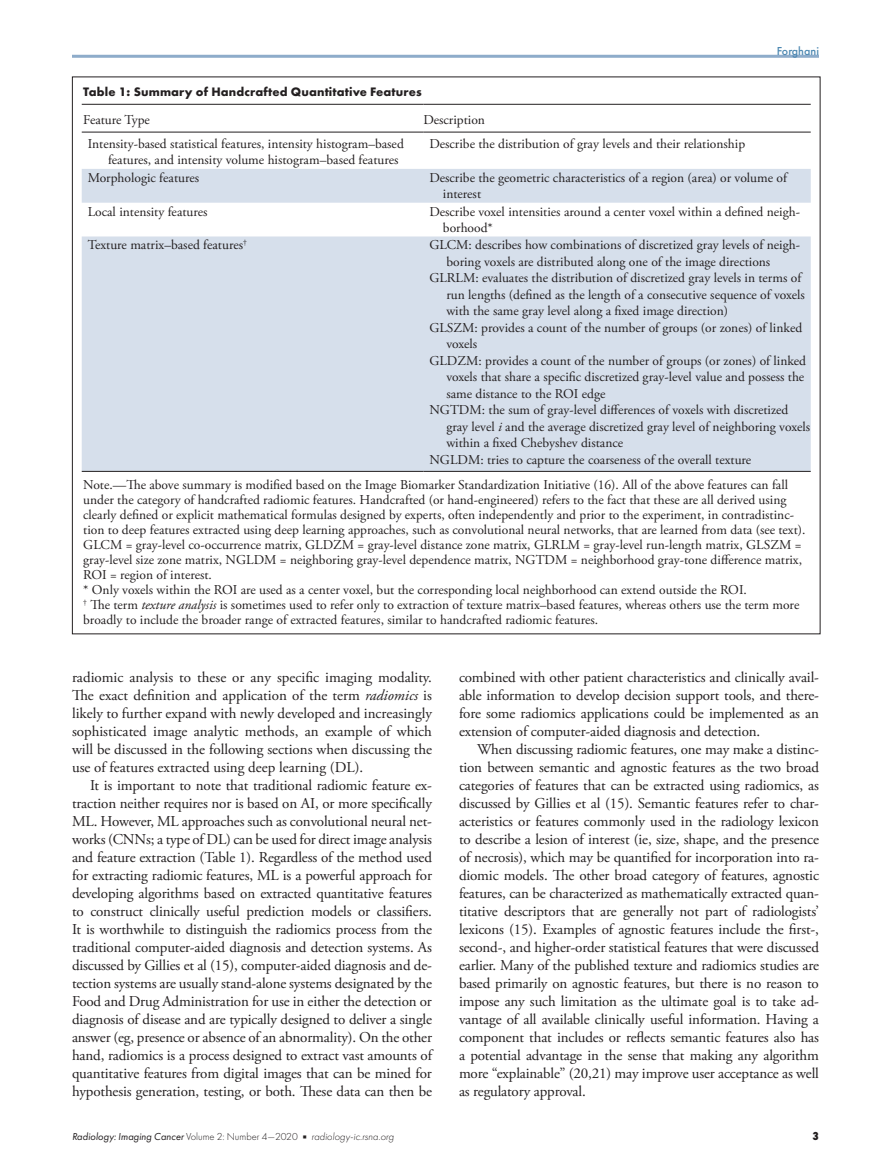
<style>
.page{position:relative;width:891px;height:1175px;background:#fff}
.page>*{position:absolute;margin:0;border:0;box-sizing:border-box;transform-origin:0 0}
.t1{font:15px/18px "Adobe Garamond Pro";letter-spacing:-.01em;color:#231f20;text-align:justify}
.t2{font:13.5px/15px "Adobe Garamond Pro";color:#231f20}
.t3{font:700 12.75px "Futura PT";letter-spacing:.01em;color:#231f20}
.t4{font:500 12px "Futura PT";color:#4b87b1}
.t5{font:800 12px "Futura PT Cond";color:#231f20}
.t6{font:italic 10.5px "Futura PT";color:#231f20}
.s1{font-style:italic}
.s2{font-weight:300;font-style:normal}
.s3{font-family:"Universal Newswith Comm Pi";font-style:normal;font-size:6px}
.s4{font-weight:300}
</style>
<div class="page">
<hr style="left:72px;top:55px;width:747px;height:3px;background:#8eacca">
<svg style="left:82px;top:169px;width:729px;height:302px;background:#dae2ed"></svg>
<hr style="left:82px;top:104px;width:341px;height:1px;background:#231f20">
<hr style="left:423px;top:104px;width:388px;height:1px;background:#231f20">
<hr style="left:82px;top:471px;width:341px;height:1px;background:#231f20">
<hr style="left:423px;top:471px;width:388px;height:1px;background:#231f20">
<hr style="left:82px;top:132px;width:341px;height:1px;background:#231f20">
<hr style="left:423px;top:132px;width:388px;height:1px;background:#231f20">
<p class="t4" style="left:777px;top:44px;width:44px">Forghani</p>
<p class="t3" style="left:83px;top:83px;width:340px">Table 1: Summary of Handcrafted Quantitative Features</p>
<p class="t2" style="left:83px;top:112px;width:68px">Feature Type</p>
<p class="t2" style="left:423px;top:112px;width:63px">Description</p>
<p class="t2" style="left:108px;top:136px;width:297px;line-height:16.5px;text-indent:-20px">Intensity-based statistical features, intensity histogram–based features, and intensity volume histogram–based features</p>
<p class="t2" style="left:429px;top:137px;width:317px">Describe the distribution of gray levels and their relationship</p>
<p class="t2" style="left:88px;top:170px;width:113px">Morphologic features</p>
<p class="t2" style="left:443px;top:170px;width:346px;line-height:16.5px;text-indent:-14px">Describe the geometric characteristics of a region (area) or volume of interest</p>
<p class="t2" style="left:88px;top:204px;width:121px">Local intensity features</p>
<p class="t2" style="left:443px;top:203px;width:359px;line-height:16.5px;text-indent:-14px">Describe voxel intensities around a center voxel within a defined neigh&shy;borhood*</p>
<p class="t2" style="left:88px;top:238px;width:161px">Texture matrix–based features<sup>†</sup></p>
<p class="t2" style="left:429px;top:238px;width:372px">GLCM: describes how combinations of discretized gray levels of neigh-</p>
<p class="t2" style="left:446px;top:254px;width:325px">boring voxels are distributed along one of the image directions</p>
<p class="t2" style="left:429px;top:271px;width:373px">GLRLM: evaluates the distribution of discretized gray levels in terms of</p>
<p class="t2" style="left:446px;top:287px;width:360px">run lengths (defined as the length of a consecutive sequence of voxels</p>
<p class="t2" style="left:446px;top:304px;width:283px">with the same gray level along a fixed image direction)</p>
<p class="t2" style="left:429px;top:320px;width:374px">GLSZM: provides a count of the number of groups (or zones) of linked</p>
<p class="t2" style="left:446px;top:337px;width:32px">voxels</p>
<p class="t2" style="left:429px;top:353px;width:378px">GLDZM: provides a count of the number of groups (or zones) of linked</p>
<p class="t2" style="left:446px;top:370px;width:359px">voxels that share a specific discretized gray-level value and possess the</p>
<p class="t2" style="left:446px;top:386px;width:161px">same distance to the ROI edge</p>
<p class="t2" style="left:429px;top:403px;width:360px">NGTDM: the sum of gray-level differences of voxels with discretized</p>
<p class="t2" style="left:446px;top:419px;width:365px">gray level <span class="s1">i</span> and the average discretized gray level of neighboring voxels</p>
<p class="t2" style="left:446px;top:436px;width:178px">within a fixed Chebyshev distance</p>
<p class="t2" style="left:429px;top:452px;width:323px">NGLDM: tries to capture the coarseness of the overall texture</p>
<p class="t2" style="left:83px;top:478px;width:724px">Note.—The above summary is modified based on the Image Biomarker Standardization Initiative (16). All of the above features can fall under the category of handcrafted radiomic features. Handcrafted (or hand-engineered) refers to the fact that these are all derived using clearly defined or explicit mathematical formulas designed by experts, often independently and prior to the experiment, in contradistinc&shy;tion to deep features extracted using deep learning approaches, such as convolutional neural networks, that are learned from data (see text).<br>GLCM = gray-level co-occurrence matrix, GLDZM = gray-level distance zone matrix, GLRLM = gray-level run-length matrix, GLSZM = gray-level size zone matrix, NGLDM = neighboring gray-level dependence matrix, NGTDM = neighborhood gray-tone difference matrix, ROI = region of interest.<br>* Only voxels within the ROI are used as a center voxel, but the corresponding local neighborhood can extend outside the ROI.<br><sup>†</sup> The term <span class="s1">texture analysis</span> is sometimes used to refer only to extraction of texture matrix–based features, whereas others use the term more broadly to include the broader range of extracted features, similar to handcrafted radiomic features.</p>
<p class="t1" style="left:72px;top:668px;width:362px">radiomic analysis to these or any specific imaging modality.<br>The exact definition and application of the term <span class="s1">radiomics</span> is likely to further expand with newly developed and increasingly sophisticated image analytic methods, an example of which will be discussed in the following sections when discussing the use of features extracted using deep learning (DL).</p>
<p class="t1" style="left:72px;top:776px;width:362px;text-indent:18px">It is important to note that traditional radiomic feature ex&shy;traction neither requires nor is based on AI, or more specifically ML. However, ML approaches such as convolutional neural net&shy;works (CNNs; a type of DL) can be used for direct image analysis and feature extraction (Table 1). Regardless of the method used for extracting radiomic features, ML is a powerful approach for developing algorithms based on extracted quantitative features to construct clinically useful prediction models or classifiers.<br>It is worthwhile to distinguish the radiomics process from the traditional computer-aided diagnosis and detection systems. As discussed by Gillies et al (15), computer-aided diagnosis and de&shy;tection systems are usually stand-alone systems designated by the Food and Drug Administration for use in either the detection or diagnosis of disease and are typically designed to deliver a single answer (eg, presence or absence of an abnormality). On the other hand, radiomics is a process designed to extract vast amounts of quantitative features from digital images that can be mined for hypothesis generation, testing, or both. These data can then be</p>
<p class="t1" style="left:459px;top:668px;width:362px">combined with other patient characteristics and clinically avail&shy;able information to develop decision support tools, and there&shy;fore some radiomics applications could be implemented as an extension of computer-aided diagnosis and detection.</p>
<p class="t1" style="left:459px;top:740px;width:362px;text-indent:18px">When discussing radiomic features, one may make a distinc&shy;tion between semantic and agnostic features as the two broad categories of features that can be extracted using radiomics, as discussed by Gillies et al (15). Semantic features refer to char&shy;acteristics or features commonly used in the radiology lexicon to describe a lesion of interest (ie, size, shape, and the presence of necrosis), which may be quantified for incorporation into ra&shy;diomic models. The other broad category of features, agnostic features, can be characterized as mathematically extracted quan&shy;titative descriptors that are generally not part of radiologists’ lexicons (15). Examples of agnostic features include the first-, second-, and higher-order statistical features that were discussed earlier. Many of the published texture and radiomics studies are based primarily on agnostic features, but there is no reason to impose any such limitation as the ultimate goal is to take ad&shy;vantage of all available clinically useful information. Having a component that includes or reflects semantic features also has a potential advantage in the sense that making any algorithm more “explainable” (20,21) may improve user acceptance as well as regulatory approval.</p>
<p class="t6" style="left:72px;top:1130px;width:324px">Radiology: Imaging Cancer <span class="s2">Volume 2: Number 4—2020</span> <span class="s3">n</span> <span class="s4">radiology-ic.rsna.org</span></p>
<p class="t5" style="left:813px;top:1128px;width:8px">3</p>
</div>
